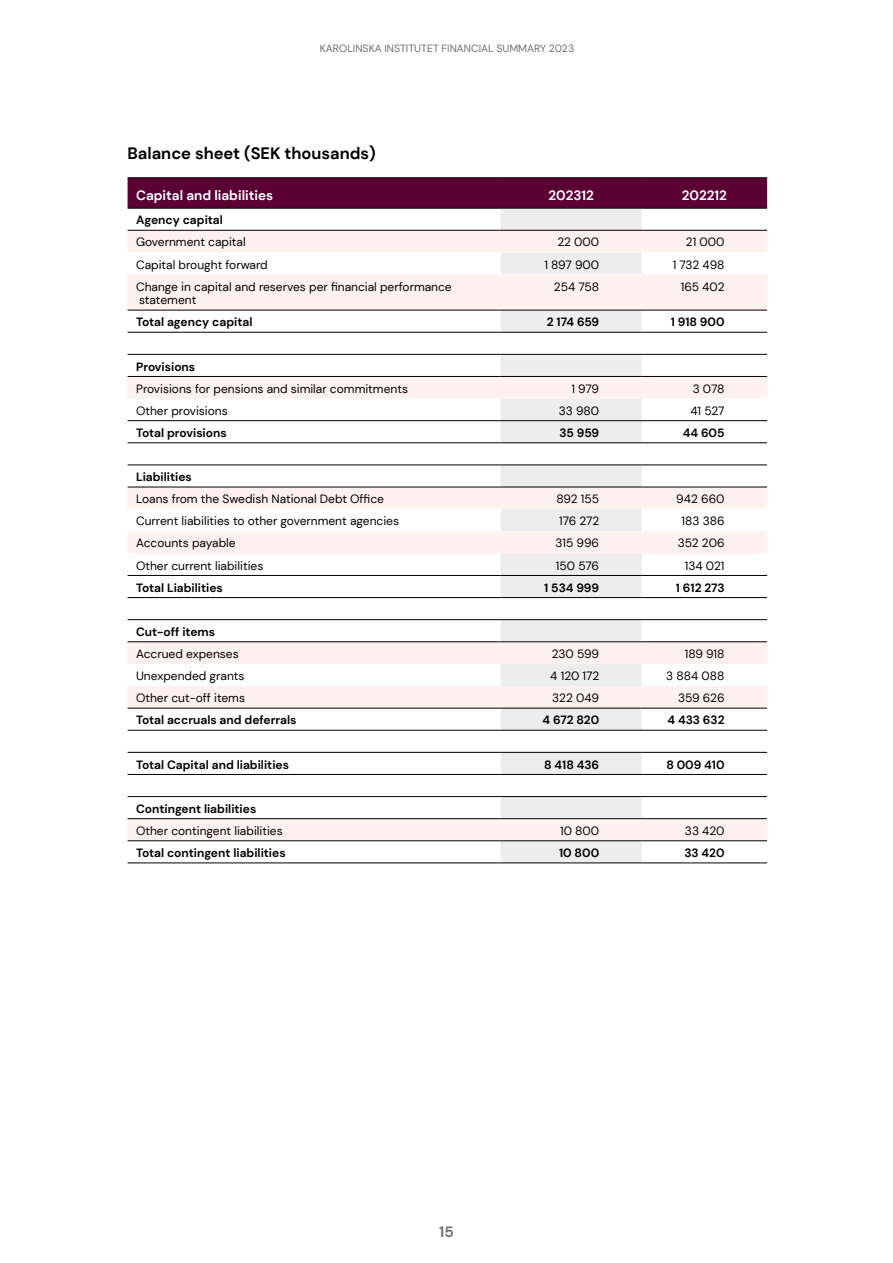
<style>
.page{position:relative;width:893px;height:1263px;background:#fff}
.page>*{position:absolute;margin:0;border:0;box-sizing:border-box;transform-origin:0 0}
.Tabellrubrik{font:700 16.5px "DM Sans";color:#000}
.t1{font:700 15px "DM Sans";color:#706f6f}
.Tabellhuvud{font:700 13.5px "DM Sans";color:#fff}
.Tabelltext{font:12px/13.5px "DM Sans";color:#000}
.Tabelltext-2{font:700 12px "DM Sans";color:#000}
.t2{font:10.5px "DM Sans";color:#706f6f}
</style>
<div class="page">
<div style="left:128px;top:178px;width:639px;height:30px;background:#5a0035"></div>
<div style="left:501px;top:209px;width:141px;height:654px;background:#ededed"></div>
<svg style="left:128px;top:231px;width:639px;height:609px"></svg>
<hr style="left:128px;top:177px;width:373px;height:1px;background:#000">
<hr style="left:501px;top:177px;width:141px;height:1px;background:#000">
<hr style="left:642px;top:177px;width:125px;height:1px;background:#000">
<hr style="left:128px;top:208px;width:373px;height:1px;background:#000">
<hr style="left:501px;top:208px;width:141px;height:1px;background:#000">
<hr style="left:642px;top:208px;width:125px;height:1px;background:#000">
<hr style="left:128px;top:230px;width:373px;height:1px;background:#000">
<hr style="left:501px;top:230px;width:141px;height:1px;background:#000">
<hr style="left:642px;top:230px;width:125px;height:1px;background:#000">
<hr style="left:128px;top:310px;width:373px;height:1px;background:#000">
<hr style="left:501px;top:310px;width:141px;height:1px;background:#000">
<hr style="left:642px;top:310px;width:125px;height:1px;background:#000">
<hr style="left:128px;top:332px;width:373px;height:1px;background:#000">
<hr style="left:501px;top:332px;width:141px;height:1px;background:#000">
<hr style="left:642px;top:332px;width:125px;height:1px;background:#000">
<hr style="left:128px;top:354px;width:373px;height:1px;background:#000">
<hr style="left:501px;top:354px;width:141px;height:1px;background:#000">
<hr style="left:642px;top:354px;width:125px;height:1px;background:#000">
<hr style="left:128px;top:376px;width:373px;height:1px;background:#000">
<hr style="left:501px;top:376px;width:141px;height:1px;background:#000">
<hr style="left:642px;top:376px;width:125px;height:1px;background:#000">
<hr style="left:128px;top:420px;width:373px;height:1px;background:#000">
<hr style="left:501px;top:420px;width:141px;height:1px;background:#000">
<hr style="left:642px;top:420px;width:125px;height:1px;background:#000">
<hr style="left:128px;top:442px;width:373px;height:1px;background:#000">
<hr style="left:501px;top:442px;width:141px;height:1px;background:#000">
<hr style="left:642px;top:442px;width:125px;height:1px;background:#000">
<hr style="left:128px;top:465px;width:373px;height:1px;background:#000">
<hr style="left:501px;top:465px;width:141px;height:1px;background:#000">
<hr style="left:642px;top:465px;width:125px;height:1px;background:#000">
<hr style="left:128px;top:487px;width:373px;height:1px;background:#000">
<hr style="left:501px;top:487px;width:141px;height:1px;background:#000">
<hr style="left:642px;top:487px;width:125px;height:1px;background:#000">
<hr style="left:128px;top:575px;width:373px;height:1px;background:#000">
<hr style="left:501px;top:575px;width:141px;height:1px;background:#000">
<hr style="left:642px;top:575px;width:125px;height:1px;background:#000">
<hr style="left:128px;top:597px;width:373px;height:1px;background:#000">
<hr style="left:501px;top:597px;width:141px;height:1px;background:#000">
<hr style="left:642px;top:597px;width:125px;height:1px;background:#000">
<hr style="left:128px;top:619px;width:373px;height:1px;background:#000">
<hr style="left:501px;top:619px;width:141px;height:1px;background:#000">
<hr style="left:642px;top:619px;width:125px;height:1px;background:#000">
<hr style="left:128px;top:641px;width:373px;height:1px;background:#000">
<hr style="left:501px;top:641px;width:141px;height:1px;background:#000">
<hr style="left:642px;top:641px;width:125px;height:1px;background:#000">
<hr style="left:128px;top:708px;width:373px;height:1px;background:#000">
<hr style="left:501px;top:708px;width:141px;height:1px;background:#000">
<hr style="left:642px;top:708px;width:125px;height:1px;background:#000">
<hr style="left:128px;top:730px;width:373px;height:1px;background:#000">
<hr style="left:501px;top:730px;width:141px;height:1px;background:#000">
<hr style="left:642px;top:730px;width:125px;height:1px;background:#000">
<hr style="left:128px;top:796px;width:373px;height:1px;background:#000">
<hr style="left:501px;top:796px;width:141px;height:1px;background:#000">
<hr style="left:642px;top:796px;width:125px;height:1px;background:#000">
<hr style="left:128px;top:818px;width:373px;height:1px;background:#000">
<hr style="left:501px;top:818px;width:141px;height:1px;background:#000">
<hr style="left:642px;top:818px;width:125px;height:1px;background:#000">
<hr style="left:128px;top:840px;width:373px;height:1px;background:#000">
<hr style="left:501px;top:840px;width:141px;height:1px;background:#000">
<hr style="left:642px;top:840px;width:125px;height:1px;background:#000">
<hr style="left:128px;top:863px;width:373px;height:1px;background:#000">
<hr style="left:501px;top:863px;width:141px;height:1px;background:#000">
<hr style="left:642px;top:863px;width:125px;height:1px;background:#000">
<hr style="left:128px;top:752px;width:373px;height:1px;background:#000">
<hr style="left:501px;top:752px;width:141px;height:1px;background:#000">
<hr style="left:642px;top:752px;width:125px;height:1px;background:#000">
<hr style="left:128px;top:774px;width:373px;height:1px;background:#000">
<hr style="left:501px;top:774px;width:141px;height:1px;background:#000">
<hr style="left:642px;top:774px;width:125px;height:1px;background:#000">
<p class="t2" style="left:320px;top:42px;width:256px">KAROLINSKA INSTITUTET FINANCIAL SUMMARY 2023</p>
<p class="Tabellrubrik" style="left:128px;top:143px;width:250px">Balance sheet (SEK thousands)</p>
<p class="Tabellhuvud" style="left:136px;top:186px;width:139px">Capital and liabilities</p>
<p class="Tabellhuvud" style="left:549px;top:186px;width:47px">202312</p>
<p class="Tabellhuvud" style="left:682px;top:186px;width:46px">202212</p>
<p class="Tabelltext-2" style="left:136px;top:213px;width:88px">Agency capital</p>
<p class="Tabelltext" style="left:136px;top:235px;width:111px">Government capital</p>
<p class="Tabelltext" style="left:557px;top:235px;width:43px">22 000</p>
<p class="Tabelltext" style="left:686px;top:235px;width:40px">21 000</p>
<p class="Tabelltext" style="left:136px;top:258px;width:133px">Capital brought forward</p>
<p class="Tabelltext" style="left:544px;top:258px;width:56px">1 897 900</p>
<p class="Tabelltext" style="left:673px;top:258px;width:53px">1 732 498</p>
<p class="Tabelltext" style="left:136px;top:280px;width:317px">Change in capital and reserves per financial performance statement</p>
<p class="Tabelltext" style="left:554px;top:280px;width:47px">254 758</p>
<p class="Tabelltext" style="left:681px;top:280px;width:45px">165 402</p>
<p class="Tabelltext-2" style="left:136px;top:315px;width:118px">Total agency capital</p>
<p class="Tabelltext-2" style="left:547px;top:315px;width:54px">2 174 659</p>
<p class="Tabelltext-2" style="left:671px;top:315px;width:55px">1 918 900</p>
<p class="Tabelltext-2" style="left:136px;top:359px;width:61px">Provisions</p>
<p class="Tabelltext" style="left:136px;top:382px;width:273px">Provisions for pensions and similar commitments</p>
<p class="Tabelltext" style="left:571px;top:382px;width:29px">1 979</p>
<p class="Tabelltext" style="left:693px;top:382px;width:33px">3 078</p>
<p class="Tabelltext" style="left:136px;top:404px;width:93px">Other provisions</p>
<p class="Tabelltext" style="left:559px;top:404px;width:42px">33 980</p>
<p class="Tabelltext" style="left:690px;top:404px;width:36px">41 527</p>
<p class="Tabelltext-2" style="left:136px;top:425px;width:92px">Total provisions</p>
<p class="Tabelltext-2" style="left:559px;top:425px;width:41px">35 959</p>
<p class="Tabelltext-2" style="left:683px;top:425px;width:43px">44 605</p>
<p class="Tabelltext-2" style="left:136px;top:469px;width:57px">Liabilities</p>
<p class="Tabelltext" style="left:136px;top:492px;width:249px">Loans from the Swedish National Debt Office</p>
<p class="Tabelltext" style="left:556px;top:492px;width:44px">892 155</p>
<p class="Tabelltext" style="left:676px;top:492px;width:50px">942 660</p>
<p class="Tabelltext" style="left:136px;top:514px;width:265px">Current liabilities to other government agencies</p>
<p class="Tabelltext" style="left:559px;top:514px;width:42px">176 272</p>
<p class="Tabelltext" style="left:681px;top:514px;width:45px">183 386</p>
<p class="Tabelltext" style="left:136px;top:536px;width:101px">Accounts payable</p>
<p class="Tabelltext" style="left:555px;top:536px;width:45px">315 996</p>
<p class="Tabelltext" style="left:678px;top:536px;width:48px">352 206</p>
<p class="Tabelltext" style="left:136px;top:558px;width:129px">Other current liabilities</p>
<p class="Tabelltext" style="left:556px;top:558px;width:45px">150 576</p>
<p class="Tabelltext" style="left:685px;top:558px;width:41px">134 021</p>
<p class="Tabelltext-2" style="left:136px;top:580px;width:88px">Total Liabilities</p>
<p class="Tabelltext-2" style="left:544px;top:580px;width:56px">1 534 999</p>
<p class="Tabelltext-2" style="left:676px;top:580px;width:50px">1 612 273</p>
<p class="Tabelltext-2" style="left:136px;top:624px;width:81px">Cut-off items</p>
<p class="Tabelltext" style="left:136px;top:647px;width:104px">Accrued expenses</p>
<p class="Tabelltext" style="left:552px;top:647px;width:49px">230 599</p>
<p class="Tabelltext" style="left:685px;top:647px;width:41px">189 918</p>
<p class="Tabelltext" style="left:136px;top:669px;width:110px">Unexpended grants</p>
<p class="Tabelltext" style="left:550px;top:669px;width:50px">4 120 172</p>
<p class="Tabelltext" style="left:666px;top:669px;width:60px">3 884 088</p>
<p class="Tabelltext" style="left:136px;top:691px;width:110px">Other cut-off items</p>
<p class="Tabelltext" style="left:552px;top:691px;width:49px">322 049</p>
<p class="Tabelltext" style="left:678px;top:691px;width:48px">359 626</p>
<p class="Tabelltext-2" style="left:136px;top:712px;width:162px">Total accruals and deferrals</p>
<p class="Tabelltext-2" style="left:542px;top:712px;width:58px">4 672 820</p>
<p class="Tabelltext-2" style="left:668px;top:712px;width:59px">4 433 632</p>
<p class="Tabelltext-2" style="left:136px;top:757px;width:154px">Total Capital and liabilities</p>
<p class="Tabelltext-2" style="left:544px;top:757px;width:57px">8 418 436</p>
<p class="Tabelltext-2" style="left:666px;top:757px;width:60px">8 009 410</p>
<p class="Tabelltext-2" style="left:136px;top:801px;width:122px">Contingent liabilities</p>
<p class="Tabelltext" style="left:136px;top:824px;width:148px">Other contingent liabilities</p>
<p class="Tabelltext" style="left:560px;top:824px;width:41px">10 800</p>
<p class="Tabelltext" style="left:685px;top:824px;width:41px">33 420</p>
<p class="Tabelltext-2" style="left:136px;top:845px;width:151px">Total contingent liabilities</p>
<p class="Tabelltext-2" style="left:559px;top:845px;width:42px">10 800</p>
<p class="Tabelltext-2" style="left:684px;top:845px;width:42px">33 420</p>
<p class="t1" style="left:439px;top:1222px;width:16px">15</p>
</div>
